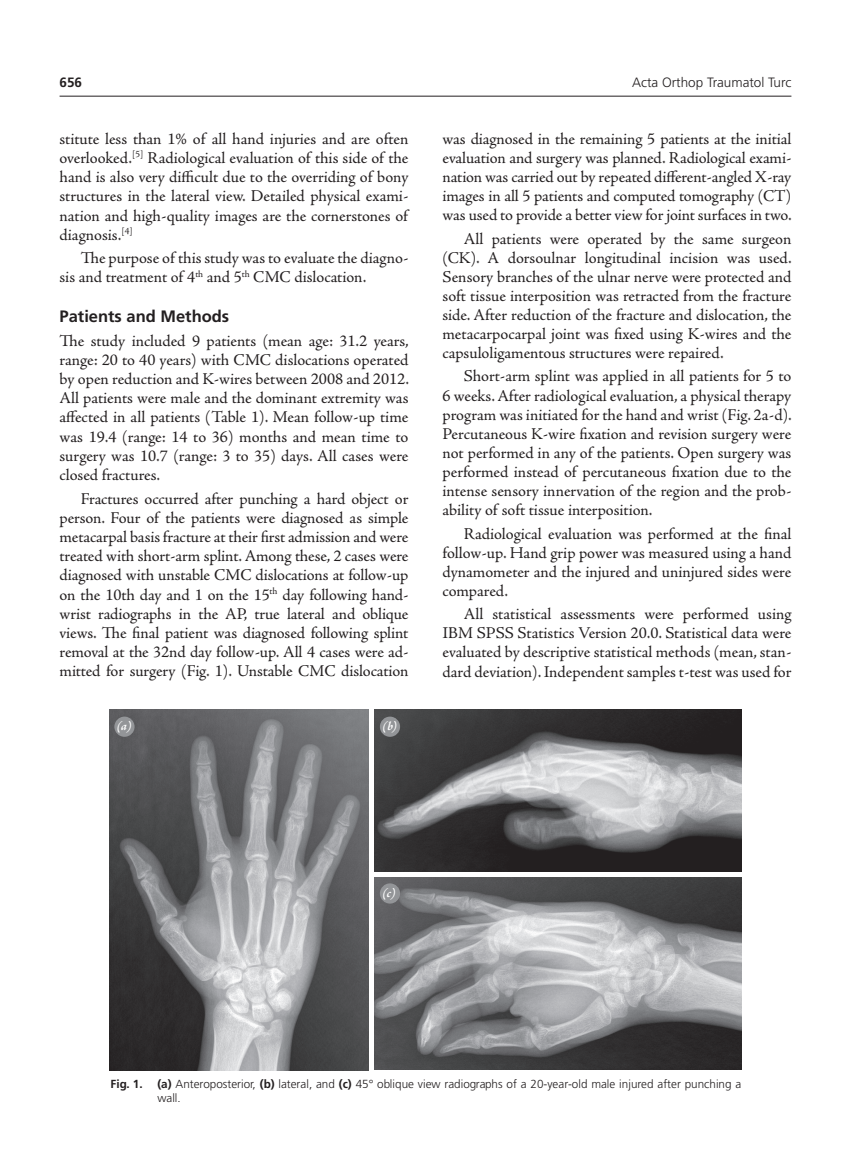
<style>
.page{position:relative;width:851px;height:1170px;background:#fff}
.page>*{position:absolute;margin:0;border:0;box-sizing:border-box;transform-origin:0 0}
.t1{font:16.5px/19px "Adobe Jenson Pro";letter-spacing:-.005em;color:#231f20;text-align:justify}
.t2{font:16.5px "Frutiger Bold Tr";color:#231f20}
.t3{font:13.5px "Frutiger Light Nr Tr";color:#231f20}
.t4{font:13.5px "Frutiger Bold Tr";color:#231f20}
.t5{font:italic 700 12.75px "Adobe Jenson Pro";color:#fff}
.t6{font:11.7px/14.1px "Frutiger Light Nr Tr";color:#231f20}
.t7{font:11.7px "Frutiger Bold Tr";color:#231f20}
.s1{font-family:"Frutiger Bold Tr"}
</style>
<div class="page">
<hr style="left:60px;top:96px;width:731px;height:1px;background:#231f20">
<img style="left:110px;top:709px;width:258px;height:361px">
<img style="left:374px;top:709px;width:367px;height:162px">
<img style="left:374px;top:877px;width:367px;height:192px">
<div style="left:114px;top:716px;width:20px;height:20px;background:#939598;border-radius:50%"></div>
<div style="left:380px;top:716px;width:20px;height:20px;background:#939598;border-radius:50%"></div>
<div style="left:380px;top:883px;width:20px;height:20px;background:#939598;border-radius:50%"></div>
<p class="t4" style="left:60px;top:74px;width:24px">656</p>
<p class="t3" style="left:632px;top:74px;width:161px">Acta Orthop Traumatol Turc</p>
<p class="t1" style="left:60px;top:129px;width:350px">stitute less than 1% of all hand injuries and are often overlooked.<sup>[5]</sup> Radiological evaluation of this side of the hand is also very difficult due to the overriding of bony structures in the lateral view. Detailed physical exami&shy;nation and high-quality images are the cornerstones of diagnosis.<sup>[4]</sup></p>
<p class="t1" style="left:60px;top:249px;width:350px;text-indent:21px">The purpose of this study was to evaluate the diagno&shy;sis and treatment of 4<sup>th</sup> and 5<sup>th</sup> CMC dislocation.</p>
<p class="t2" style="left:60px;top:306px;width:171px">Patients and Methods</p>
<p class="t1" style="left:60px;top:331px;width:351px">The study included 9 patients (mean age: 31.2 years, range: 20 to 40 years) with CMC dislocations operated by open reduction and K-wires between 2008 and 2012.<br>All patients were male and the dominant extremity was affected in all patients (Table 1). Mean follow-up time was 19.4 (range: 14 to 36) months and mean time to surgery was 10.7 (range: 3 to 35) days. All cases were closed fractures.</p>
<p class="t1" style="left:60px;top:489px;width:350px;text-indent:21px">Fractures occurred after punching a hard object or person. Four of the patients were diagnosed as simple metacarpal basis fracture at their first admission and were treated with short-arm splint. Among these, 2 cases were diagnosed with unstable CMC dislocations at follow-up on the 10th day and 1 on the 15<sup>th</sup> day following hand&shy;wrist radiographs in the AP, true lateral and oblique views. The final patient was diagnosed following splint removal at the 32nd day follow-up. All 4 cases were ad&shy;mitted for surgery (Fig. 1). Unstable CMC dislocation</p>
<p class="t5" style="left:116px;top:718px;width:18px">(a)</p>
<p class="t5" style="left:382px;top:718px;width:18px">(b)</p>
<p class="t1" style="left:442px;top:129px;width:351px">was diagnosed in the remaining 5 patients at the initial evaluation and surgery was planned. Radiological exami&shy;nation was carried out by repeated different-angled X-ray images in all 5 patients and computed tomography (CT) was used to provide a better view for joint surfaces in two.</p>
<p class="t1" style="left:442px;top:229px;width:351px;text-indent:21px">All patients were operated by the same surgeon (CK). A dorsoulnar longitudinal incision was used.<br>Sensory branches of the ulnar nerve were protected and soft tissue interposition was retracted from the fracture side. After reduction of the fracture and dislocation, the metacarpocarpal joint was fixed using K-wires and the capsuloligamentous structures were repaired.</p>
<p class="t1" style="left:442px;top:367px;width:351px;text-indent:21px">Short-arm splint was applied in all patients for 5 to 6 weeks. After radiological evaluation, a physical therapy program was initiated for the hand and wrist (Fig. 2a-d).<br>Percutaneous K-wire fixation and revision surgery were not performed in any of the patients. Open surgery was performed instead of percutaneous fixation due to the intense sensory innervation of the region and the prob&shy;ability of soft tissue interposition.</p>
<p class="t1" style="left:442px;top:524px;width:350px;text-indent:21px">Radiological evaluation was performed at the final follow-up. Hand grip power was measured using a hand dynamometer and the injured and uninjured sides were compared.</p>
<p class="t1" style="left:442px;top:604px;width:350px;text-indent:21px">All statistical assessments were performed using IBM SPSS Statistics Version 20.0. Statistical data were evaluated by descriptive statistical methods (mean, stan&shy;dard deviation). Independent samples t-test was used for</p>
<p class="t5" style="left:382px;top:885px;width:17px">(c)</p>
<p class="t7" style="left:111px;top:1076px;width:34px">Fig. 1.</p>
<p class="t6" style="left:157px;top:1076px;width:585px"><span class="s1">(a)</span> Anteroposterior, <span class="s1">(b)</span> lateral, and <span class="s1">(c)</span> 45° oblique view radiographs of a 20-year-old male injured after punching a wall.</p>
</div>
